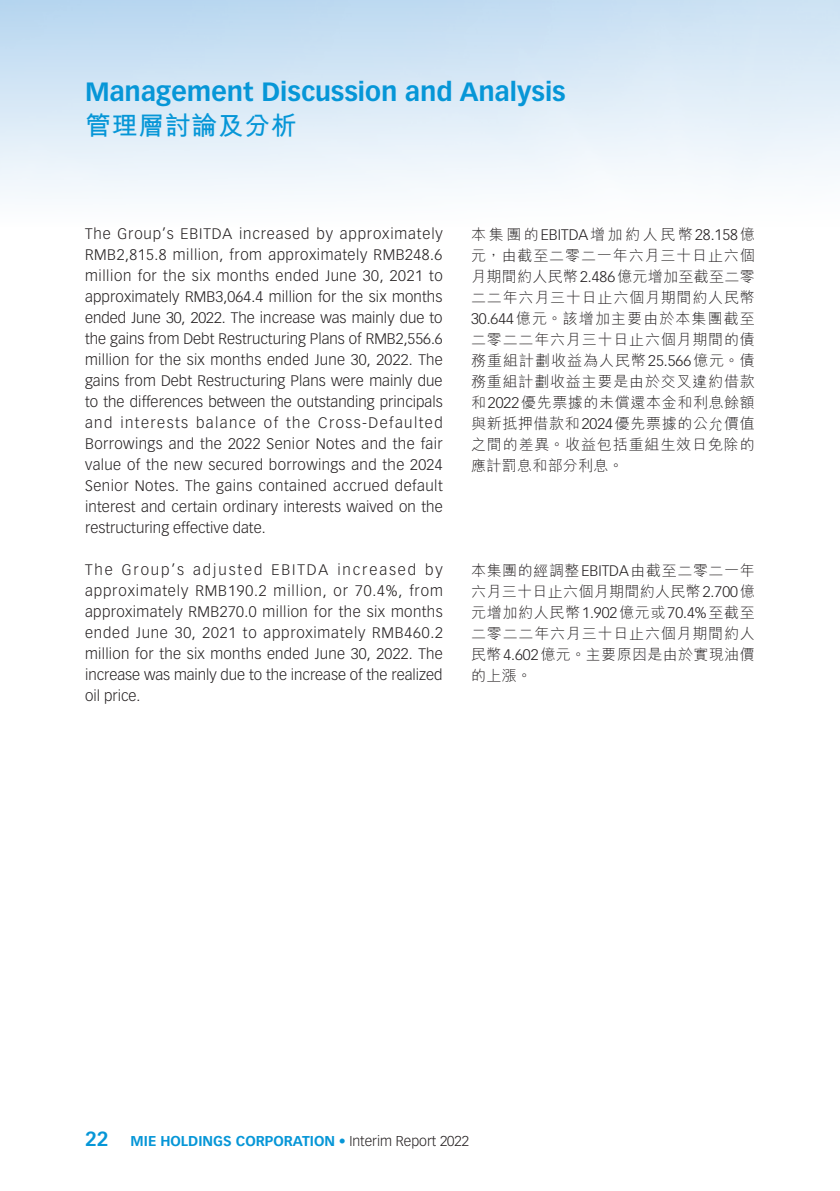
<style>
.page{position:relative;width:840px;height:1191px;background:#fff}
.page>*{position:absolute;margin:0;border:0;box-sizing:border-box;transform-origin:0 0}
.t1{font:700 26px "Vectora LT Std";color:#0696d7}
.t2{font:700 26px "M Hei HK";letter-spacing:.02em;color:#0696d7}
._00_txt_E{font:300 15px/21px "Vectora LT Std";color:#231f20;text-align:justify}
._000_txt_C{font:300 15px/21px "M Hei HK";letter-spacing:.045em;color:#231f20;text-align:justify}
.t3{font:700 14px "Vectora LT Std";color:#0696d7}
.s1{font-family:"Vectora LT Std"}
.s2{font-size:20px}
.s3{font-weight:300}
.s4{font-weight:300;color:#231f20}
</style>
<div class="page">
<h1 class="t1" style="left:85px;top:76px;width:482px">Management Discussion and Analysis</h1>
<h1 class="t2" style="left:85px;top:106px;width:213px">管理層討論及分析</h1>
<p class="_00_txt_E" style="left:85px;top:224px;width:359px">The Group’s EBITDA increased by approximately RMB2,815.8 million, from approximately RMB248.6 million for the six months ended June 30, 2021 to approximately RMB3,064.4 million for the six months ended June 30, 2022. The increase was mainly due to the gains from Debt Restructuring Plans of RMB2,556.6 million for the six months ended June 30, 2022. The gains from Debt Restructuring Plans were mainly due to the differences between the outstanding principals and interests balance of the Cross-Defaulted Borrowings and the 2022 Senior Notes and the fair value of the new secured borrowings and the 2024<br>Senior Notes. The gains contained accrued default interest and certain ordinary interests waived on the restructuring effective date.</p>
<p class="_00_txt_E" style="left:85px;top:560px;width:359px">The Group’s adjusted EBITDA increased by approximately RMB190.2 million, or 70.4%, from approximately RMB270.0 million for the six months ended June 30, 2021 to approximately RMB460.2 million for the six months ended June 30, 2022. The increase was mainly due to the increase of the realized oil price.</p>
<p class="_000_txt_C" style="left:471px;top:224px;width:285px">本集團的<span class="s1">EBITDA</span>增加約人民幣<span class="s1">28.158</span>億元，由截至二零二一年六月三十日止六個月期間約人民幣<span class="s1">2.486</span>億元增加至截至二零二二年六月三十日止六個月期間約人民幣<span class="s1">30.644</span>億元。該增加主要由於本集團截至二零二二年六月三十日止六個月期間的債務重組計劃收益為人民幣<span class="s1">25.566</span>億元。債務重組計劃收益主要是由於交叉違約借款和<span class="s1">2022</span>優先票據的未償還本金和利息餘額與新抵押借款和<span class="s1">2024</span>優先票據的公允價值之間的差異。收益包括重組生效日免除的應計罰息和部分利息。</p>
<p class="_000_txt_C" style="left:471px;top:560px;width:285px">本集團的經調整<span class="s1">EBITDA</span>由截至二零二一年六月三十日止六個月期間約人民幣<span class="s1">2.700</span>億元增加約人民幣<span class="s1">1.902</span>億元或<span class="s1">70.4%</span>至截至二零二二年六月三十日止六個月期間約人民幣<span class="s1">4.602</span>億元。主要原因是由於實現油價的上漲。</p>
<p class="t3" style="left:85px;top:1132px;width:385px"><span class="s2">22</span> MIE HOLDINGS CORPORATION <span class="s3">•</span> <span class="s4">Interim Report 2022</span></p>
</div>
